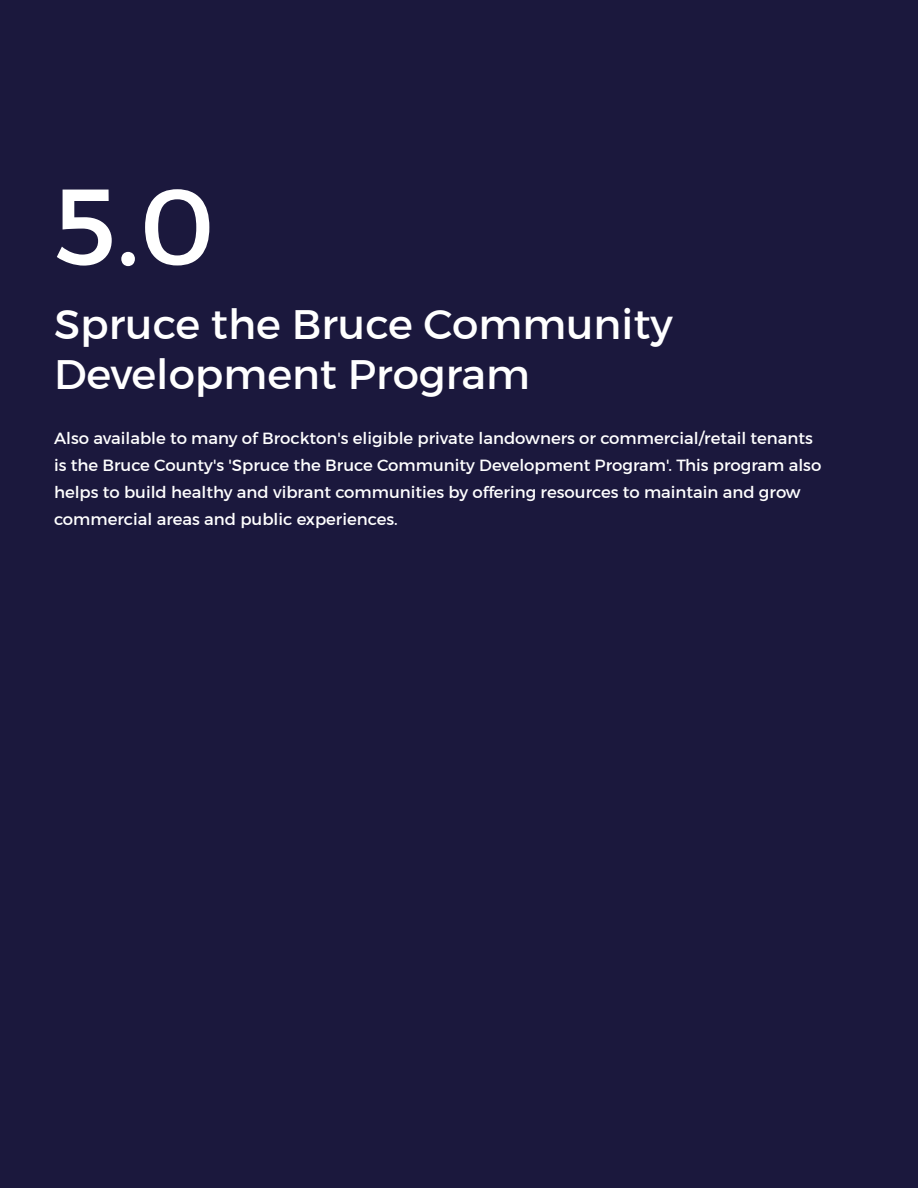
<style>
.page{position:relative;width:918px;height:1188px;background:#1b183d}
.page>*{position:absolute;margin:0;border:0;box-sizing:border-box;transform-origin:0 0}
.t1{font:108px "Montserrat";color:#fff}
.t2{font:42px/50.4px "Montserrat";color:#fff}
.t3{font:16.5px/27px "Montserrat";color:#fff}
</style>
<div class="page">
<h1 class="t1" style="left:54px;top:157px;width:162px">5.0</h1>
<h2 class="t2" style="left:54px;top:296px;width:620px">Spruce the Bruce Community<br>Development Program</h2>
<p class="t3" style="left:54px;top:423px;width:769px">Also available to many of Brockton's eligible private landowners or commercial/retail tenants is the Bruce County's 'Spruce the Bruce Community Development Program'. This program also helps to build healthy and vibrant communities by offering resources to maintain and grow commercial areas and public experiences.</p>
</div>
